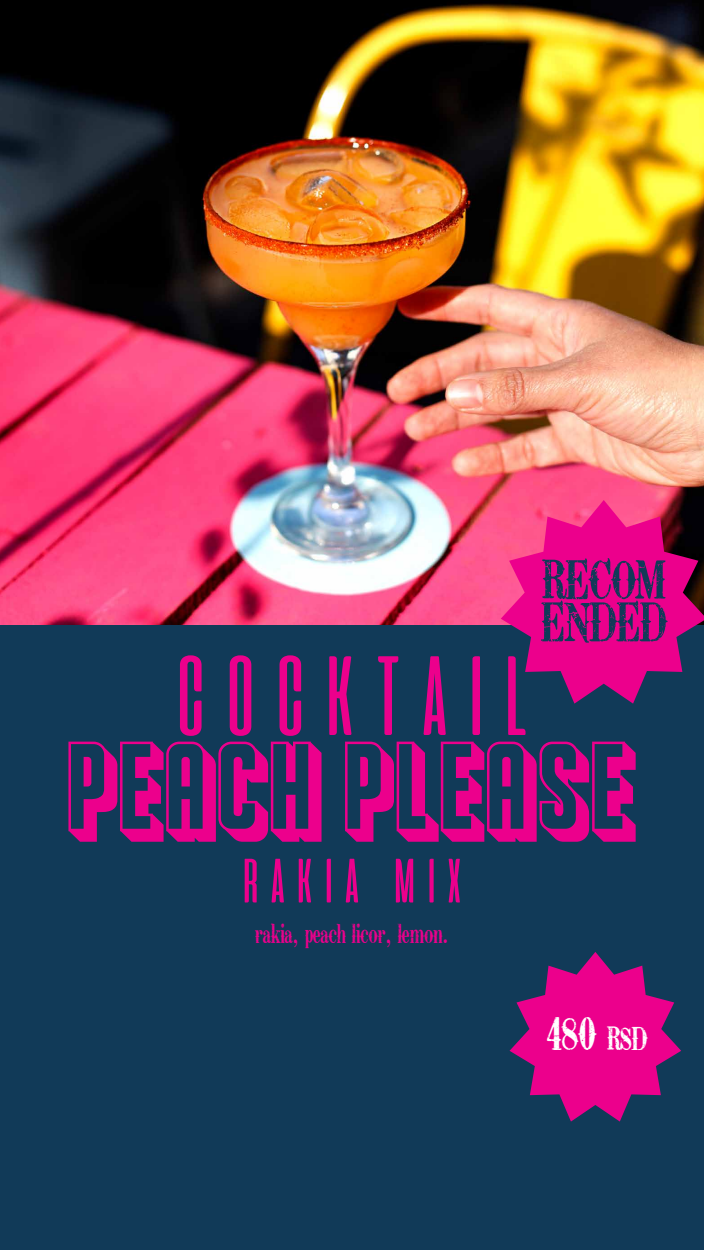
<style>
.page{position:relative;width:704px;height:1250px;background:#fff}
.page>*{position:absolute;margin:0;border:0;box-sizing:border-box;transform-origin:0 0}
.t1{font:125px "Franchise";color:#ec008c}
.t2{font:112.5px "aliensandcows";color:#ec008c}
.t3{font:62.5px "aliensandcows";color:#ec008c}
.t4{font:52.75px/42.2px "Retro Grunge West";color:#113a58}
.t5{font:43.94px "Retro Grunge West";color:#fff}
.t6{font:25.31px "Retro Grunge West";color:#ec008c}
.s1{font-size:30.75px}
</style>
<div class="page">
<img style="left:0;top:0;width:703px;height:625px">
<div style="left:0;top:625px;width:703px;height:625px;background:#113a58"></div>
<svg style="left:500px;top:500px;width:203px;height:204px;fill:#ec008c"></svg>
<svg style="left:509px;top:952px;width:171px;height:170px"></svg>
<h2 class="t2" style="left:166px;top:637px;width:373px">COCKTAIL</h2>
<h3 class="t4" style="left:540px;top:562px;width:127px">RECOM<br>ENDED</h3>
<h1 class="t1" style="left:67px;top:742px;width:571px">PEACH PLEASE</h1>
<h3 class="t3" style="left:237px;top:848px;width:231px">RAKIA MIX</h3>
<p class="t6" style="left:255px;top:922px;width:195px">rakia, peach licor, lemon.</p>
<h3 class="t5" style="left:547px;top:1013px;width:101px">480 <span class="s1">rsd</span></h3>
</div>
